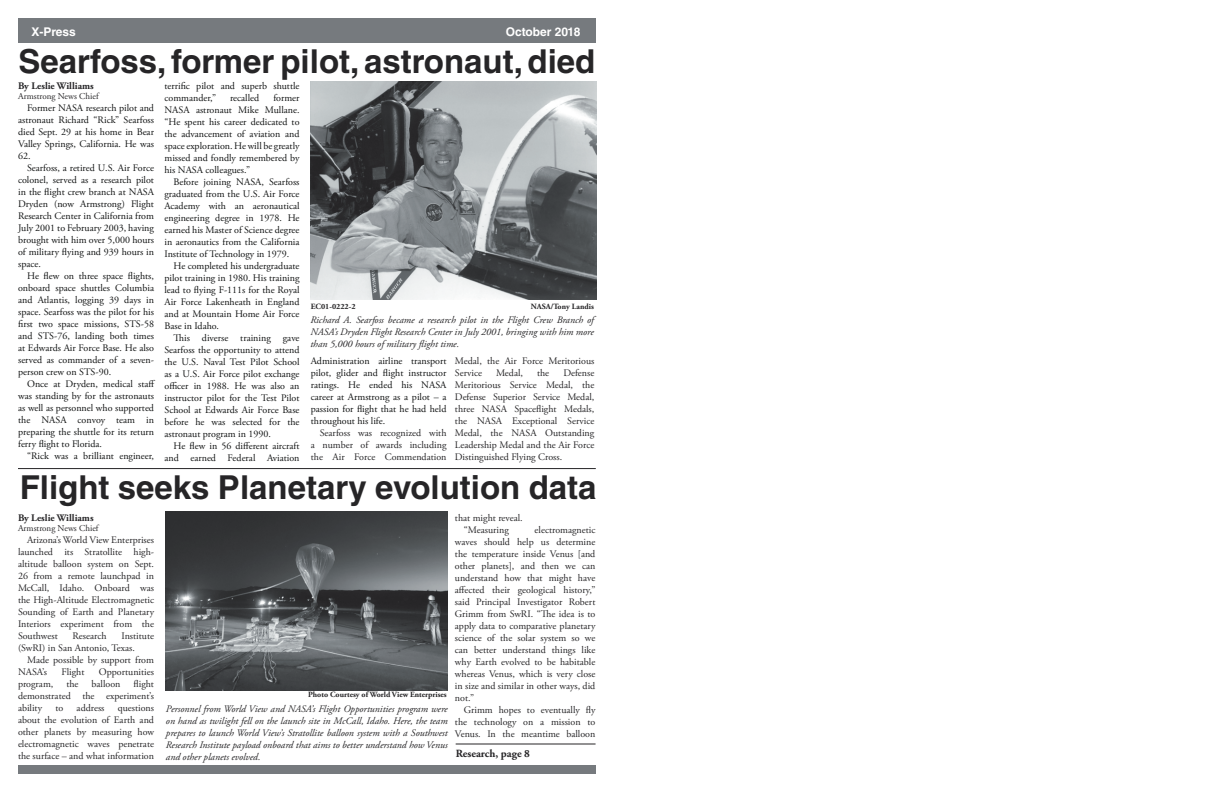
<style>
.page{position:relative;width:1224px;height:792px;background:#fff}
.page>*{position:absolute;margin:0;border:0;box-sizing:border-box;transform-origin:0 0}
.t1{font:700 33px "Helvetica LT Std";color:#262527}
.t2{font:700 12px "Helvetica LT Std";color:#fff}
.t3{font:700 11px "Adobe Garamond Pro";color:#262527}
.t4{font:10px/12px "Adobe Garamond Pro";color:#111313;text-align:justify}
.t5{font:10px/12px "Adobe Garamond Pro";color:#262527;text-align:justify}
.t6{font:italic 10px/12px "Adobe Garamond Pro";color:#262527;text-align:justify}
.t7{font:700 10px "Adobe Garamond Pro";color:#262527}
.t8{font:9px "Adobe Garamond Pro";color:#262527}
.t9{font:700 8px "Adobe Garamond Pro";color:#262527}
</style>
<div class="page">
<div style="left:18px;top:18px;width:578px;height:25px;background:#767a7e"></div>
<div style="left:18px;top:765px;width:578px;height:9px;background:#767a7e"></div>
<hr style="left:18px;top:468px;width:578px;height:1px;background:#262527">
<img style="left:310px;top:81px;width:287px;height:219px">
<img style="left:166px;top:511px;width:282px;height:179px">
<hr style="left:456px;top:744px;width:140px;height:1px;background:#262527">
<p class="t2" style="left:32px;top:25px;width:46px">X-Press</p>
<p class="t2" style="left:506px;top:25px;width:76px">October 2018</p>
<p class="t1" style="left:19px;top:41px;width:578px">Searfoss, former pilot, astronaut, died</p>
<p class="t7" style="left:18px;top:80px;width:77px">By Leslie Williams</p>
<p class="t8" style="left:18px;top:91px;width:82px">Armstrong News Chief</p>
<p class="t4" style="left:18px;top:103px;width:137px;text-indent:9px">Former NASA research pilot and astronaut Richard “Rick” Searfoss died Sept. 29 at his home in Bear Valley Springs, California. He was 62.</p>
<p class="t4" style="left:18px;top:163px;width:137px;text-indent:9px">Searfoss, a retired U.S. Air Force colonel, served as a research pilot in the flight crew branch at NASA Dryden (now Armstrong) Flight Research Center in California from July 2001 to February 2003, having brought with him over 5,000 hours of military flying and 939 hours in space.</p>
<p class="t4" style="left:18px;top:271px;width:137px;text-indent:9px">He flew on three space flights, onboard space shuttles Columbia and Atlantis, logging 39 days in space. Searfoss was the pilot for his first two space missions, STS-58 and STS-76, landing both times at Edwards Air Force Base. He also served as commander of a seven&shy;person crew on STS-90.</p>
<p class="t4" style="left:18px;top:379px;width:139px;text-indent:9px">Once at Dryden, medical staff was standing by for the astronauts as well as personnel who supported the NASA convoy team in preparing the shuttle for its return ferry flight to Florida.</p>
<p class="t4" style="left:27px;top:451px;width:128px">“Rick was a brilliant engineer,</p>
<p class="t4" style="left:164px;top:80px;width:137px">terrific pilot and superb shuttle commander,”</p>
<p class="t4" style="left:164px;top:92px;width:137px;text-indent:109px">former NASA astronaut Mike Mullane. “He spent his career dedicated to the advancement of aviation and space exploration. He will be greatly missed and fondly remembered by his NASA colleagues.”</p>
<p class="t4" style="left:164px;top:176px;width:137px;text-indent:9px">Before joining NASA, Searfoss graduated from the U.S. Air Force Academy with an aeronautical engineering degree in 1978. He earned his Master of Science degree in aeronautics from the California Institute of Technology in 1979.</p>
<p class="t4" style="left:164px;top:260px;width:137px;text-indent:9px">He completed his undergraduate pilot training in 1980. His training lead to flying F-111s for the Royal Air Force Lakenheath in England and at Mountain Home Air Force Base in Idaho.</p>
<p class="t4" style="left:164px;top:332px;width:137px;text-indent:9px">This diverse training gave Searfoss the opportunity to attend the U.S. Naval Test Pilot School as a U.S. Air Force pilot exchange officer in 1988. He was also an instructor pilot for the Test Pilot School at Edwards Air Force Base before he was selected for the astronaut program in 1990.</p>
<p class="t4" style="left:164px;top:440px;width:137px;text-align:right">He flew in 56 different aircraft and earned Federal Aviation</p>
<p class="t4" style="left:230px;top:92px;width:31px">recalled</p>
<p class="t9" style="left:311px;top:301px;width:46px">EC01-0222-2</p>
<p class="t9" style="left:531px;top:301px;width:65px">NASA/Tony Landis</p>
<p class="t6" style="left:310px;top:315px;width:285px">Richard A. Searfoss became a research pilot in the Flight Crew Branch of NASA’s Dryden Flight Research Center in July 2001, bringing with him more than 5,000 hours of military flight time.</p>
<p class="t5" style="left:455px;top:355px;width:141px">Medal, the Air Force Meritorious<br>Service</p>
<p class="t4" style="left:311px;top:355px;width:137px">Administration airline transport pilot, glider and flight instructor ratings. He ended his NASA career at Armstrong as a pilot – a passion for flight that he had held throughout his life.</p>
<p class="t5" style="left:311px;top:427px;width:137px;text-indent:9px">Searfoss was recognized with a number of awards including the Air Force Commendation</p>
<p class="t5" style="left:455px;top:367px;width:141px;text-indent:108px">Defense Meritorious Service Medal, the Defense Superior Service Medal, three NASA Spaceflight Medals, the NASA Exceptional Service Medal, the NASA Outstanding Leadership Medal and the Air Force Distinguished Flying Cross.</p>
<p class="t5" style="left:496px;top:367px;width:28px">Medal,</p>
<p class="t5" style="left:537px;top:367px;width:14px">the</p>
<p class="t1" style="left:20px;top:468px;width:578px">Flight seeks Planetary evolution data</p>
<p class="t5" style="left:455px;top:512px;width:69px">that might reveal.</p>
<p class="t5" style="left:464px;top:524px;width:46px">“Measuring</p>
<p class="t7" style="left:18px;top:512px;width:77px">By Leslie Williams</p>
<p class="t8" style="left:18px;top:523px;width:82px">Armstrong News Chief</p>
<p class="t5" style="left:18px;top:535px;width:138px;text-indent:9px">Arizona’s World View Enterprises launched its Stratollite high&shy;altitude balloon system on Sept.<br>26 from a remote launchpad in McCall, Idaho. Onboard was the High-Altitude Electromagnetic Sounding of Earth and Planetary Interiors experiment from the Southwest</p>
<p class="t5" style="left:455px;top:524px;width:142px;text-indent:80px">electromagnetic waves should help us determine the temperature inside Venus [and other planets], and then we can understand how that might have affected their geological history,” said Principal Investigator Robert Grimm from SwRI. “The idea is to apply data to comparative planetary science of the solar system so we can better understand things like why Earth evolved to be habitable whereas Venus, which is very close in size and similar in other ways, did not.”</p>
<p class="t5" style="left:455px;top:704px;width:142px;text-indent:9px">Grimm hopes to eventually fly the technology on a mission to Venus. In the meantime balloon</p>
<p class="t5" style="left:73px;top:631px;width:35px">Research</p>
<p class="t5" style="left:18px;top:631px;width:138px;text-indent:103px">Institute (SwRI) in San Antonio, Texas.</p>
<p class="t5" style="left:18px;top:655px;width:138px;text-indent:9px">Made possible by support from<br>NASA’s</p>
<p class="t5" style="left:62px;top:667px;width:24px">Flight</p>
<p class="t5" style="left:99px;top:667px;width:57px">Opportunities</p>
<p class="t5" style="left:18px;top:679px;width:37px">program,</p>
<p class="t5" style="left:66px;top:679px;width:14px">the</p>
<p class="t5" style="left:92px;top:679px;width:30px">balloon</p>
<p class="t5" style="left:18px;top:679px;width:138px;text-indent:116px">flight demonstrated the experiment’s ability</p>
<p class="t9" style="left:308px;top:690px;width:140px">Photo Courtesy of World View Enterprises</p>
<p class="t5" style="left:55px;top:703px;width:9px">to</p>
<p class="t5" style="left:77px;top:703px;width:29px">address</p>
<p class="t6" style="left:166px;top:703px;width:283px">Personnel from World View and NASA’s Flight Opportunities program were on hand as twilight fell on the launch site in McCall, Idaho. Here, the team prepares to launch World View’s Stratollite balloon system with a Southwest Research Institute payload onboard that aims to better understand how Venus and other planets evolved.</p>
<p class="t5" style="left:18px;top:703px;width:138px;text-indent:100px">questions about the evolution of Earth and other planets by measuring how electromagnetic waves penetrate the surface – and what information</p>
<p class="t3" style="left:456px;top:748px;width:76px">Research, page 8</p>
</div>
